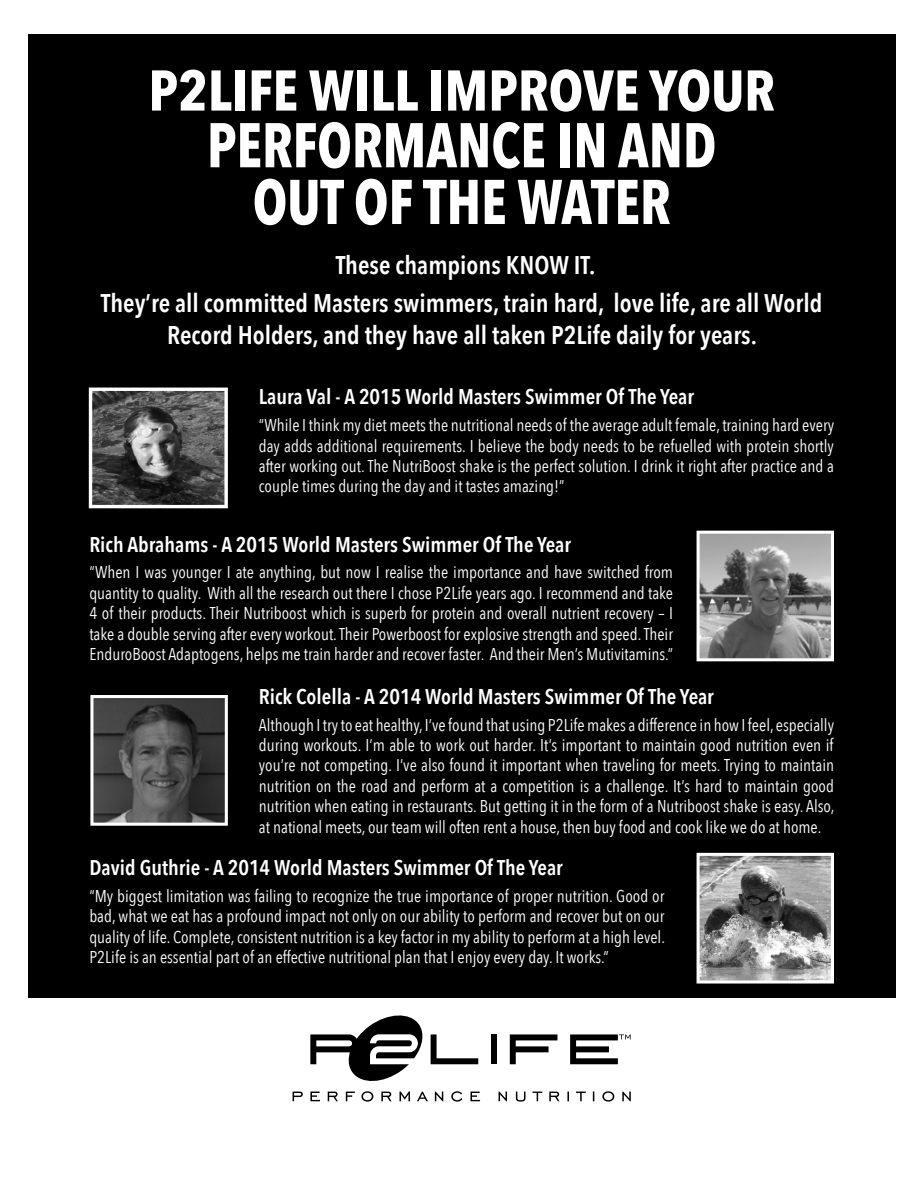
<style>
.page{position:relative;width:918px;height:1188px;background:#fff}
.page>*{position:absolute;margin:0;border:0;box-sizing:border-box;transform-origin:0 0}
.t1{font:700 62.4px/56.7px "Avenir Next Condensed";color:#fff;text-align:center;scale:.91 1}
.t2{font:700 56.7px "Avenir Next Condensed";color:#fff}
.t3{font:600 25.5px/31.2px "Avenir Next Condensed";color:#fff;text-align:center}
.t4{font:600 21.3px "Avenir Next Condensed";color:#fff}
.t5{font:16.95px/20.4px "Avenir Next Condensed";color:#fff;text-align:justify}
</style>
<div class="page">
<div style="left:28px;top:34px;width:868px;height:964px;background:#000"></div>
<img style="left:701px;top:535px;width:129px;height:122px">
<div style="left:697px;top:531px;width:137px;height:130px;border:3px solid #fff"></div>
<svg style="left:431px;top:1034px;width:47px;height:30px"></svg>
<div style="left:491px;top:1034px;width:6px;height:30px;background:#000"></div>
<svg style="left:510px;top:1034px;width:47px;height:30px"></svg>
<svg style="left:293px;top:1091px;width:338px;height:11px"></svg>
<svg style="left:310px;top:1015px;width:113px;height:66px"></svg>
<svg style="left:570px;top:1034px;width:61px;height:30px"></svg>
<img style="left:94px;top:699px;width:130px;height:123px">
<div style="left:90px;top:695px;width:138px;height:131px;border:3px solid #fff"></div>
<img style="left:701px;top:857px;width:129px;height:123px">
<div style="left:697px;top:853px;width:137px;height:131px;border:3px solid #fff"></div>
<img style="left:93px;top:392px;width:131px;height:112px">
<div style="left:89px;top:388px;width:139px;height:120px;border:3px solid #fff"></div>
<h2 class="t2" style="left:148px;top:56px;width:628px">P2LIFE WILL IMPROVE YOUR</h2>
<h1 class="t1" style="left:207px;top:117px;width:561px">PERFORMANCE IN AND<br>OUT OF THE WATER</h1>
<h3 class="t3" style="left:336px;top:249px;width:261px">These champions KNOW IT.</h3>
<h3 class="t3" style="left:101px;top:288px;width:723px">They’re all committed Masters swimmers, train hard, love life, are all World<br>Record Holders, and they have all taken P2Life daily for years.</h3>
<p class="t4" style="left:259px;top:384px;width:437px">Laura Val - A 2015 World Masters Swimmer Of The Year</p>
<p class="t5" style="left:259px;top:415px;width:577px">“While I think my diet meets the nutritional needs of the average adult female, training hard every day adds additional requirements. I believe the body needs to be refuelled with protein shortly after working out. The NutriBoost shake is the perfect solution. I drink it right after practice and a couple times during the day and it tastes amazing!”</p>
<p class="t4" style="left:89px;top:531px;width:483px">Rich Abrahams - A 2015 World Masters Swimmer Of The Year</p>
<p class="t5" style="left:89px;top:562px;width:585px">“When I was younger I ate anything, but now I realise the importance and have switched from quantity to quality. With all the research out there I chose P2Life years ago. I recommend and take 4 of their products. Their Nutriboost which is superb for protein and overall nutrient recovery – I take a double serving after every workout. Their Powerboost for explosive strength and speed. Their EnduroBoost Adaptogens, helps me train harder and recover faster. And their Men’s Mutivitamins.”</p>
<p class="t4" style="left:259px;top:683px;width:456px">Rick Colella - A 2014 World Masters Swimmer Of The Year</p>
<p class="t5" style="left:259px;top:714px;width:577px">Although I try to eat healthy, I’ve found that using P2Life makes a difference in how I feel, especially during workouts. I’m able to work out harder. It’s important to maintain good nutrition even if you’re not competing. I’ve also found it important when traveling for meets. Trying to maintain nutrition on the road and perform at a competition is a challenge. It’s hard to maintain good nutrition when eating in restaurants. But getting it in the form of a Nutriboost shake is easy. Also, at national meets, our team will often rent a house, then buy food and cook like we do at home.</p>
<p class="t4" style="left:89px;top:855px;width:475px">David Guthrie - A 2014 World Masters Swimmer Of The Year</p>
<p class="t5" style="left:89px;top:886px;width:577px">“My biggest limitation was failing to recognize the true importance of proper nutrition. Good or bad, what we eat has a profound impact not only on our ability to perform and recover but on our quality of life. Complete, consistent nutrition is a key factor in my ability to perform at a high level.<br>P2Life is an essential part of an effective nutritional plan that I enjoy every day. It works.”</p>
</div>
